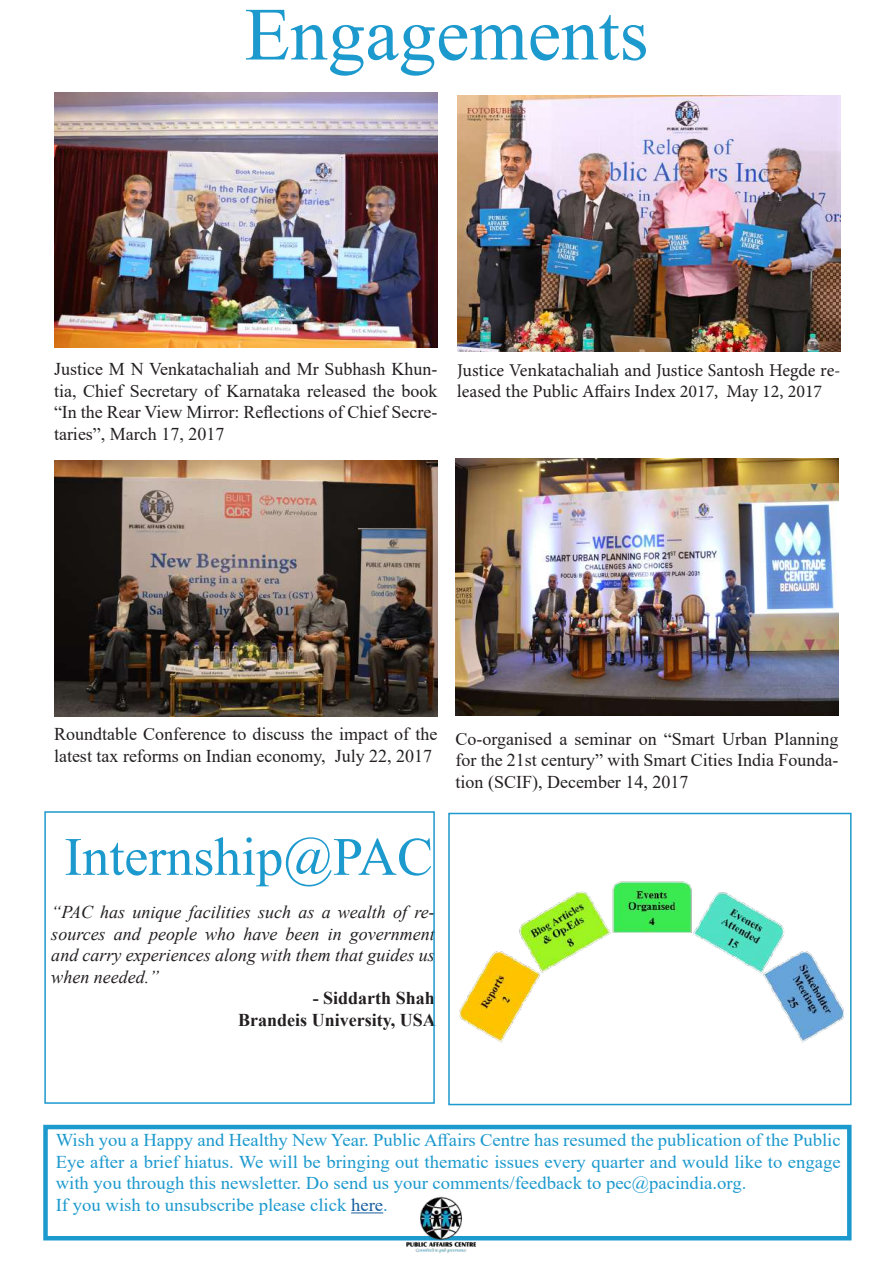
<style>
.page{position:relative;width:893px;height:1263px;background:#fff}
.page>*{position:absolute;margin:0;border:0;box-sizing:border-box;transform-origin:0 0}
.t1{font:75px "Times New Roman";color:#1c99cd}
.t2{font:54px "Times New Roman";color:#1c99cd}
.t3{font:18px/21.6px "Times New Roman";color:#231f20;text-align:justify}
.t4{font:18px/21.6px "Times New Roman";color:#1c99cd;scale:1.04 1}
.t5{font:italic 18px/21.6px "Times New Roman";color:#231f20;text-align:justify}
.t6{font:18px/21.6px "Minion Pro";color:#231f20}
.t7{font:700 18px/21.6px "Times New Roman";color:#231f20;text-align:right}
.s1{color:#175d9e}
</style>
<div class="page">
<img style="left:457px;top:96px;width:384px;height:256px">
<img style="left:54px;top:93px;width:383px;height:255px">
<img style="left:54px;top:461px;width:383px;height:255px">
<img style="left:455px;top:459px;width:384px;height:256px">
<hr style="left:351px;top:1212px;width:32px;height:1px;background:#175d9e">
<div style="left:44px;top:811px;width:391px;height:293px;border:2px solid #1c99cd"></div>
<div style="left:43px;top:1125px;width:809px;height:115px;border:4px solid #1c99cd"></div>
<img style="left:460px;top:881px;width:383px;height:162px">
<div style="left:448px;top:813px;width:404px;height:292px;border:2px solid #1c99cd"></div>
<img style="left:407px;top:1197px;width:68px;height:57px">
<h1 class="t1" style="left:244px;top:-18px;width:406px">Engagements</h1>
<p class="t3" style="left:54px;top:358px;width:385px">Justice M N Venkatachaliah and Mr Subhash Khun&shy;tia, Chief Secretary of Karnataka released the book “In the Rear View Mirror: Reflections of Chief Secre&shy;taries”, March 17, 2017</p>
<p class="t6" style="left:457px;top:359px;width:385px">Justice Venkatachaliah and Justice Santosh Hegde re&shy;leased the Public Affairs Index 2017, May 12, 2017</p>
<p class="t3" style="left:54px;top:723px;width:385px">Roundtable Conference to discuss the impact of the latest tax reforms on Indian economy, July 22, 2017</p>
<p class="t3" style="left:455px;top:727px;width:384px">Co-organised a seminar on “Smart Urban Planning for the 21st century” with Smart Cities India Founda&shy;tion (SCIF), December 14, 2017</p>
<h2 class="t2" style="left:64px;top:819px;width:370px">Internship@PAC</h2>
<p class="t5" style="left:51px;top:901px;width:385px">“PAC has unique facilities such as a wealth of re&shy;sources and people who have been in government and carry experiences along with them that guides us when needed.”</p>
<p class="t7" style="left:238px;top:987px;width:199px">- Siddarth Shah<br>Brandeis University, USA</p>
<p class="t4" style="left:56px;top:1129px;width:756px">Wish you a Happy and Healthy New Year. Public Affairs Centre has resumed the publication of the Public Eye after a brief hiatus. We will be bringing out thematic issues every quarter and would like to engage with you through this newsletter. Do send us your comments/feedback to pec@pacindia.org.<br>If you wish to unsubscribe please click <span class="s1">here</span>.</p>
</div>
